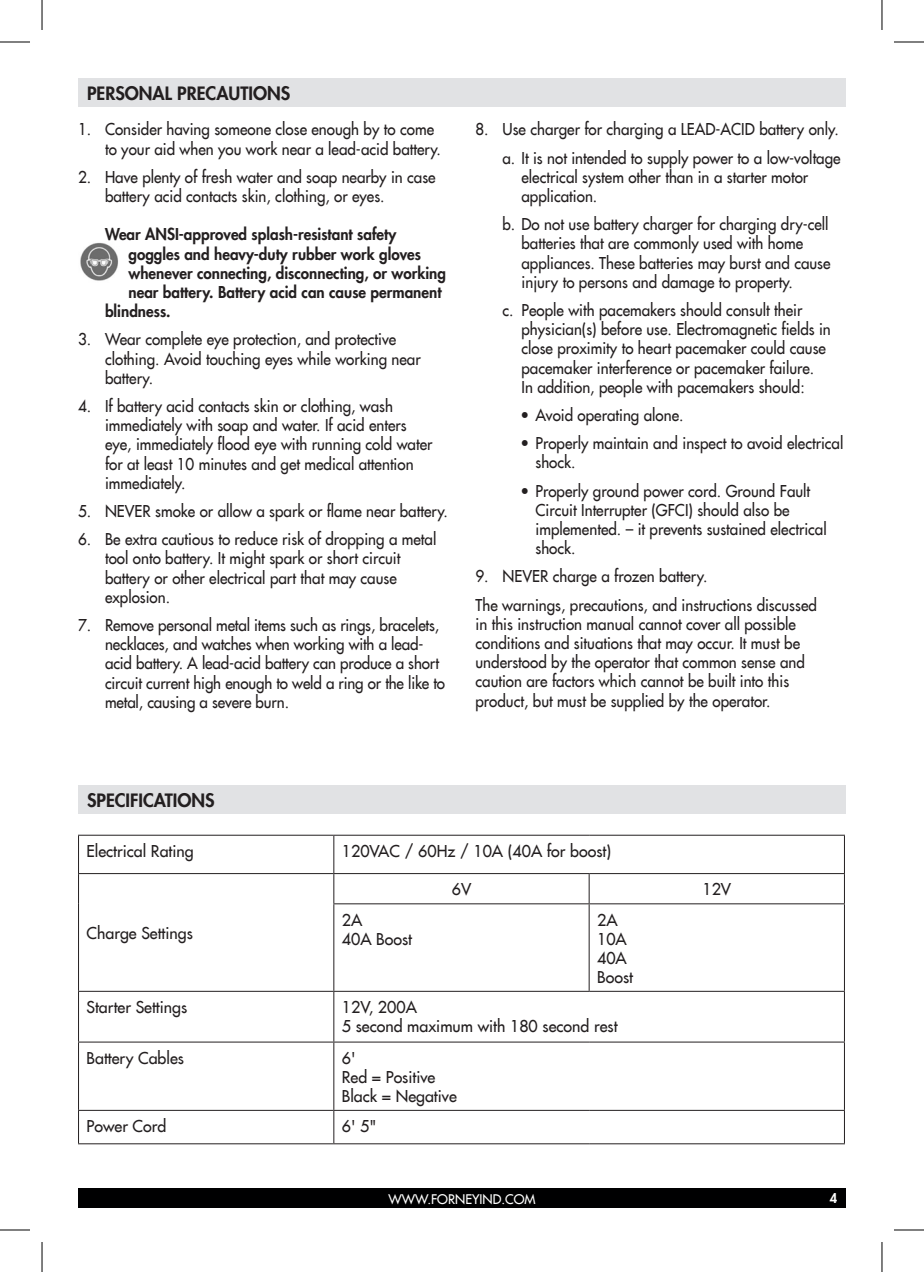
<style>
.page{position:relative;width:924px;height:1272px;background:#fff}
.page>*{position:absolute;margin:0;border:0;box-sizing:border-box;transform-origin:0 0}
.t1{font:800 18px "Futura LT";color:#231f20}
.t2{font:16px/19.2px "Futura LT";color:#231f20;scale:.95 1}
.t3{font:16px/19.2px "Futura LT";color:#231f20}
.t4{font:800 16px "Futura LT";color:#231f20;scale:.95 1}
.t5{font:13px "Futura LT";color:#fff}
.t6{font:800 13px "Futura LT";color:#fff}
</style>
<div class="page">
<div style="left:78px;top:1189px;width:768px;height:19px;background:#000001"></div>
<div style="left:78px;top:78px;width:768px;height:29px;background:#e1e2e4"></div>
<div style="left:78px;top:785px;width:768px;height:29px;background:#e1e2e4"></div>
<img style="left:80px;top:242px;width:38px;height:39px">
<hr style="left:78px;top:835px;width:256px;height:1px;background:#231f20">
<hr style="left:78px;top:836px;width:1px;height:37px;background:#231f20">
<hr style="left:334px;top:835px;width:255px;height:1px;background:#231f20">
<hr style="left:333px;top:836px;width:1px;height:37px;background:#231f20">
<hr style="left:589px;top:835px;width:256px;height:1px;background:#231f20">
<hr style="left:844px;top:836px;width:1px;height:37px;background:#231f20">
<hr style="left:78px;top:873px;width:256px;height:1px;background:#231f20">
<hr style="left:78px;top:874px;width:1px;height:30px;background:#231f20">
<hr style="left:334px;top:873px;width:255px;height:1px;background:#231f20">
<svg style="left:333px;top:874px;width:1px;height:29px"></svg>
<hr style="left:589px;top:873px;width:256px;height:1px;background:#231f20">
<svg style="left:588px;top:874px;width:1px;height:29px"></svg>
<svg style="left:844px;top:874px;width:1px;height:29px"></svg>
<hr style="left:78px;top:904px;width:1px;height:87px;background:#231f20">
<hr style="left:333px;top:903px;width:256px;height:1px;background:#231f20">
<hr style="left:333px;top:904px;width:1px;height:87px;background:#231f20">
<hr style="left:589px;top:903px;width:256px;height:1px;background:#231f20">
<hr style="left:588px;top:904px;width:1px;height:87px;background:#231f20">
<hr style="left:844px;top:904px;width:1px;height:87px;background:#231f20">
<hr style="left:78px;top:991px;width:256px;height:1px;background:#231f20">
<hr style="left:78px;top:992px;width:1px;height:50px;background:#231f20">
<hr style="left:334px;top:991px;width:255px;height:1px;background:#231f20">
<hr style="left:333px;top:992px;width:1px;height:50px;background:#231f20">
<hr style="left:589px;top:991px;width:256px;height:1px;background:#231f20">
<hr style="left:844px;top:992px;width:1px;height:50px;background:#231f20">
<hr style="left:78px;top:1042px;width:256px;height:1px;background:#231f20">
<hr style="left:78px;top:1043px;width:1px;height:67px;background:#231f20">
<hr style="left:334px;top:1042px;width:255px;height:1px;background:#231f20">
<hr style="left:333px;top:1043px;width:1px;height:67px;background:#231f20">
<hr style="left:589px;top:1042px;width:256px;height:1px;background:#231f20">
<hr style="left:844px;top:1043px;width:1px;height:67px;background:#231f20">
<hr style="left:78px;top:1110px;width:256px;height:1px;background:#231f20">
<hr style="left:78px;top:1111px;width:1px;height:32px;background:#231f20">
<hr style="left:334px;top:1110px;width:255px;height:1px;background:#231f20">
<hr style="left:333px;top:1111px;width:1px;height:32px;background:#231f20">
<hr style="left:589px;top:1110px;width:256px;height:1px;background:#231f20">
<hr style="left:844px;top:1111px;width:1px;height:32px;background:#231f20">
<hr style="left:78px;top:1143px;width:256px;height:1px;background:#231f20">
<hr style="left:334px;top:1143px;width:255px;height:1px;background:#231f20">
<hr style="left:589px;top:1143px;width:256px;height:1px;background:#231f20">
<hr style="left:0;top:42px;width:30px;height:1px;background:#000">
<hr style="left:894px;top:42px;width:30px;height:1px;background:#000">
<hr style="left:0;top:1230px;width:30px;height:1px;background:#000">
<hr style="left:894px;top:1230px;width:30px;height:1px;background:#000">
<hr style="left:42px;top:0;width:1px;height:30px;background:#000">
<hr style="left:42px;top:1242px;width:1px;height:30px;background:#000">
<hr style="left:881px;top:0;width:1px;height:30px;background:#000">
<hr style="left:881px;top:1242px;width:1px;height:30px;background:#000">
<p class="t1" style="left:87px;top:81px;width:205px">PERSONAL PRECAUTIONS</p>
<p class="t2" style="left:105px;top:120px;width:355px;text-indent:-27px">1. Consider having someone close enough by to come to your aid when you work near a lead-acid battery.</p>
<p class="t2" style="left:105px;top:167px;width:349px;text-indent:-27px">2. Have plenty of fresh water and soap nearby in case battery acid contacts skin, clothing, or eyes.</p>
<p class="t4" style="left:105px;top:224px;width:308px">Wear ANSI-approved splash-resistant safety</p>
<p class="t4" style="left:128px;top:243px;width:309px">goggles and heavy-duty rubber work gloves</p>
<p class="t4" style="left:128px;top:262px;width:336px">whenever connecting, disconnecting, or working</p>
<p class="t4" style="left:128px;top:281px;width:331px">near battery. Battery acid can cause permanent</p>
<p class="t4" style="left:105px;top:301px;width:70px">blindness.</p>
<p class="t2" style="left:105px;top:330px;width:334px;text-indent:-27px">3. Wear complete eye protection, and protective clothing. Avoid touching eyes while working near battery.</p>
<p class="t2" style="left:105px;top:396px;width:346px;text-indent:-27px">4. If battery acid contacts skin or clothing, wash immediately with soap and water. If acid enters eye, immediately flood eye with running cold water for at least 10 minutes and get medical attention immediately.</p>
<p class="t2" style="left:78px;top:501px;width:391px">5. NEVER smoke or allow a spark or flame near battery.</p>
<p class="t2" style="left:105px;top:530px;width:350px;text-indent:-27px">6. Be extra cautious to reduce risk of dropping a metal tool onto battery. It might spark or short circuit battery or other electrical part that may cause explosion.</p>
<p class="t2" style="left:105px;top:615px;width:359px;text-indent:-27px">7. Remove personal metal items such as rings, bracelets, necklaces, and watches when working with a lead&shy;acid battery. A lead-acid battery can produce a short circuit current high enough to weld a ring or the like to metal, causing a severe burn.</p>
<p class="t2" style="left:475px;top:120px;width:384px">8. Use charger for charging a LEAD-ACID battery only.</p>
<p class="t2" style="left:521px;top:148px;width:337px;text-indent:-19px">a. It is not intended to supply power to a low-voltage electrical system other than in a starter motor application.</p>
<p class="t2" style="left:521px;top:215px;width:327px;text-indent:-19px">b. Do not use battery charger for charging dry-cell batteries that are commonly used with home appliances. These batteries may burst and cause injury to persons and damage to property.</p>
<p class="t2" style="left:521px;top:300px;width:327px;text-indent:-19px">c. People with pacemakers should consult their physician(s) before use. Electromagnetic fields in close proximity to heart pacemaker could cause pacemaker interference or pacemaker failure.<br>In addition, people with pacemakers should:</p>
<p class="t2" style="left:520px;top:405px;width:173px">• Avoid operating alone.</p>
<p class="t2" style="left:535px;top:434px;width:325px;text-indent:-15px">• Properly maintain and inspect to avoid electrical shock.</p>
<p class="t2" style="left:535px;top:481px;width:308px;text-indent:-15px">• Properly ground power cord. Ground Fault Circuit Interrupter (GFCI) should also be implemented. – it prevents sustained electrical shock.</p>
<p class="t2" style="left:475px;top:567px;width:245px">9. NEVER charge a frozen battery.</p>
<p class="t2" style="left:475px;top:595px;width:361px">The warnings, precautions, and instructions discussed in this instruction manual cannot cover all possible conditions and situations that may occur. It must be understood by the operator that common sense and caution are factors which cannot be built into this product, but must be supplied by the operator.</p>
<p class="t1" style="left:87px;top:788px;width:129px">SPECIFICATIONS</p>
<p class="t3" style="left:86px;top:841px;width:109px">Electrical Rating</p>
<p class="t3" style="left:342px;top:841px;width:271px">120VAC / 60Hz / 10A (40A for boost)</p>
<p class="t3" style="left:86px;top:924px;width:108px">Charge Settings</p>
<p class="t3" style="left:452px;top:880px;width:21px">6V</p>
<p class="t3" style="left:702px;top:880px;width:30px">12V</p>
<p class="t3" style="left:342px;top:910px;width:72px">2A<br>40A Boost</p>
<p class="t3" style="left:597px;top:910px;width:37px">2A<br>10A<br>40A<br>Boost</p>
<p class="t3" style="left:86px;top:998px;width:102px">Starter Settings</p>
<p class="t3" style="left:342px;top:998px;width:277px">12V, 200A<br>5 second maximum with 180 second rest</p>
<p class="t3" style="left:86px;top:1048px;width:99px">Battery Cables</p>
<p class="t3" style="left:342px;top:1048px;width:116px">6'<br>Red = Positive<br>Black = Negative</p>
<p class="t3" style="left:86px;top:1117px;width:81px">Power Cord</p>
<p class="t3" style="left:342px;top:1117px;width:36px">6' 5"</p>
<p class="t5" style="left:388px;top:1190px;width:149px">WWW.FORNEYIND.COM</p>
<p class="t6" style="left:829px;top:1190px;width:9px">4</p>
</div>
